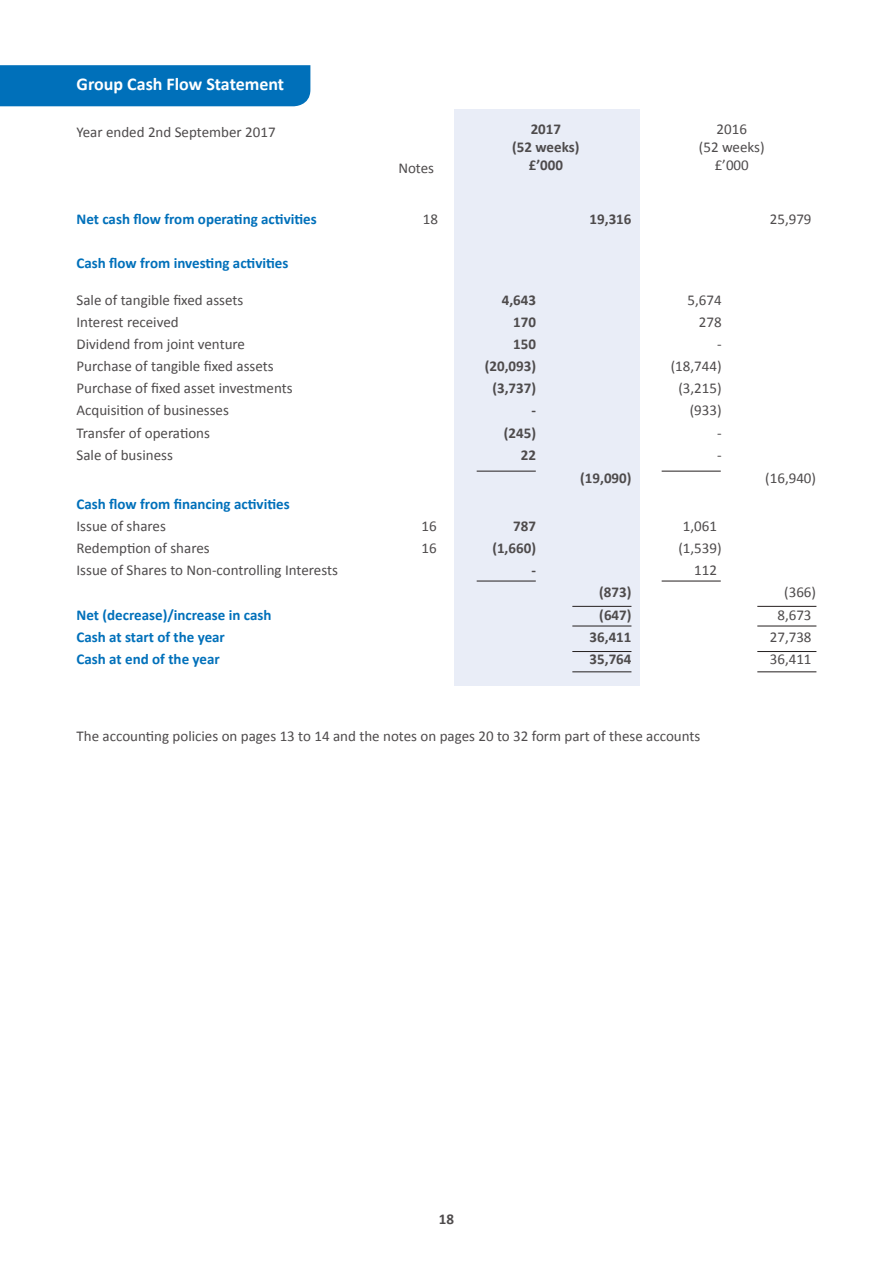
<style>
.page{position:relative;width:893px;height:1263px;background:#fff}
.page>*{position:absolute;margin:0;border:0;box-sizing:border-box;transform-origin:0 0}
.t1{font:700 18px "Calibri";color:#fff}
.t2{font:15px/18px "Calibri";color:#4e4b4c;text-align:center}
.t3{font:700 15px "Calibri";color:#0070ba}
.t4{font:700 15px/18px "Calibri";color:#4e4b4c;text-align:center}
</style>
<div class="page">
<div style="left:454px;top:109px;width:186px;height:577px;background:#e9edf7"></div>
<div style="left:0;top:65px;width:310px;height:41px;background:#0070ba"></div>
<hr style="left:477px;top:471px;width:59px;height:1px;background:#241f1f">
<hr style="left:477px;top:581px;width:59px;height:1px;background:#241f1f">
<hr style="left:662px;top:471px;width:59px;height:1px;background:#241f1f">
<hr style="left:662px;top:581px;width:59px;height:1px;background:#241f1f">
<hr style="left:572px;top:606px;width:59px;height:1px;background:#241f1f">
<hr style="left:757px;top:606px;width:59px;height:1px;background:#241f1f">
<hr style="left:572px;top:626px;width:59px;height:1px;background:#241f1f">
<hr style="left:757px;top:626px;width:59px;height:1px;background:#241f1f">
<hr style="left:572px;top:651px;width:59px;height:1px;background:#241f1f">
<hr style="left:757px;top:651px;width:59px;height:1px;background:#241f1f">
<hr style="left:572px;top:671px;width:59px;height:1px;background:#241f1f">
<hr style="left:757px;top:671px;width:59px;height:1px;background:#241f1f">
<p class="t1" style="left:77px;top:73px;width:209px">Group Cash Flow Statement</p>
<p class="t2" style="left:77px;top:123px;width:201px">Year ended 2nd September 2017</p>
<p class="t2" style="left:398px;top:159px;width:37px">Notes</p>
<p class="t4" style="left:512px;top:120px;width:69px">2017<br>(52 weeks) £’000</p>
<p class="t2" style="left:699px;top:120px;width:67px">2016<br>(52 weeks) £’000</p>
<p class="t3" style="left:77px;top:209px;width:242px">Net cash flow from operating activities</p>
<p class="t2" style="left:423px;top:210px;width:17px">18</p>
<p class="t4" style="left:590px;top:210px;width:43px">19,316</p>
<p class="t2" style="left:770px;top:210px;width:43px">25,979</p>
<p class="t3" style="left:77px;top:253px;width:213px">Cash flow from investing activities</p>
<p class="t2" style="left:77px;top:291px;width:168px">Sale of tangible fixed assets</p>
<p class="t4" style="left:502px;top:291px;width:36px">4,643</p>
<p class="t2" style="left:687px;top:291px;width:36px">5,674</p>
<p class="t2" style="left:77px;top:313px;width:104px">Interest received</p>
<p class="t4" style="left:513px;top:313px;width:24px">170</p>
<p class="t2" style="left:699px;top:313px;width:24px">278</p>
<p class="t2" style="left:77px;top:335px;width:170px">Dividend from joint venture</p>
<p class="t4" style="left:513px;top:335px;width:24px">150</p>
<p class="t2" style="left:717px;top:335px;width:6px">-</p>
<p class="t2" style="left:77px;top:357px;width:199px">Purchase of tangible fixed assets</p>
<p class="t4" style="left:485px;top:357px;width:53px">(20,093)</p>
<p class="t2" style="left:671px;top:357px;width:52px">(18,744)</p>
<p class="t2" style="left:77px;top:379px;width:218px">Purchase of fixed asset investments</p>
<p class="t4" style="left:492px;top:379px;width:45px">(3,737)</p>
<p class="t2" style="left:678px;top:379px;width:45px">(3,215)</p>
<p class="t2" style="left:77px;top:401px;width:154px">Acquisition of businesses</p>
<p class="t4" style="left:531px;top:401px;width:6px">-</p>
<p class="t2" style="left:690px;top:401px;width:33px">(933)</p>
<p class="t2" style="left:77px;top:424px;width:135px">Transfer of operations</p>
<p class="t4" style="left:504px;top:424px;width:34px">(245)</p>
<p class="t2" style="left:717px;top:424px;width:6px">-</p>
<p class="t2" style="left:77px;top:446px;width:98px">Sale of business</p>
<p class="t4" style="left:521px;top:446px;width:17px">22</p>
<p class="t2" style="left:717px;top:446px;width:6px">-</p>
<p class="t4" style="left:580px;top:469px;width:53px">(19,090)</p>
<p class="t2" style="left:765px;top:469px;width:52px">(16,940)</p>
<p class="t3" style="left:77px;top:495px;width:215px">Cash flow from financing activities</p>
<p class="t2" style="left:77px;top:517px;width:91px">Issue of shares</p>
<p class="t2" style="left:422px;top:517px;width:17px">16</p>
<p class="t4" style="left:513px;top:517px;width:24px">787</p>
<p class="t2" style="left:683px;top:517px;width:36px">1,061</p>
<p class="t2" style="left:77px;top:539px;width:135px">Redemption of shares</p>
<p class="t2" style="left:422px;top:539px;width:17px">16</p>
<p class="t4" style="left:492px;top:539px;width:45px">(1,660)</p>
<p class="t2" style="left:678px;top:539px;width:45px">(1,539)</p>
<p class="t2" style="left:77px;top:561px;width:263px">Issue of Shares to Non-controlling Interests</p>
<p class="t4" style="left:531px;top:561px;width:6px">-</p>
<p class="t2" style="left:694px;top:561px;width:24px">112</p>
<p class="t4" style="left:599px;top:583px;width:34px">(873)</p>
<p class="t2" style="left:784px;top:583px;width:33px">(366)</p>
<p class="t3" style="left:77px;top:606px;width:197px">Net (decrease)/increase in cash</p>
<p class="t4" style="left:599px;top:606px;width:34px">(647)</p>
<p class="t2" style="left:777px;top:606px;width:36px">8,673</p>
<p class="t3" style="left:77px;top:628px;width:150px">Cash at start of the year</p>
<p class="t4" style="left:590px;top:628px;width:43px">36,411</p>
<p class="t2" style="left:770px;top:628px;width:43px">27,738</p>
<p class="t3" style="left:77px;top:650px;width:145px">Cash at end of the year</p>
<p class="t4" style="left:590px;top:650px;width:43px">35,764</p>
<p class="t2" style="left:770px;top:650px;width:43px">36,411</p>
<p class="t2" style="left:77px;top:727px;width:625px">The accounting policies on pages 13 to 14 and the notes on pages 20 to 32 form part of these accounts</p>
<p class="t4" style="left:439px;top:1210px;width:17px">18</p>
</div>
